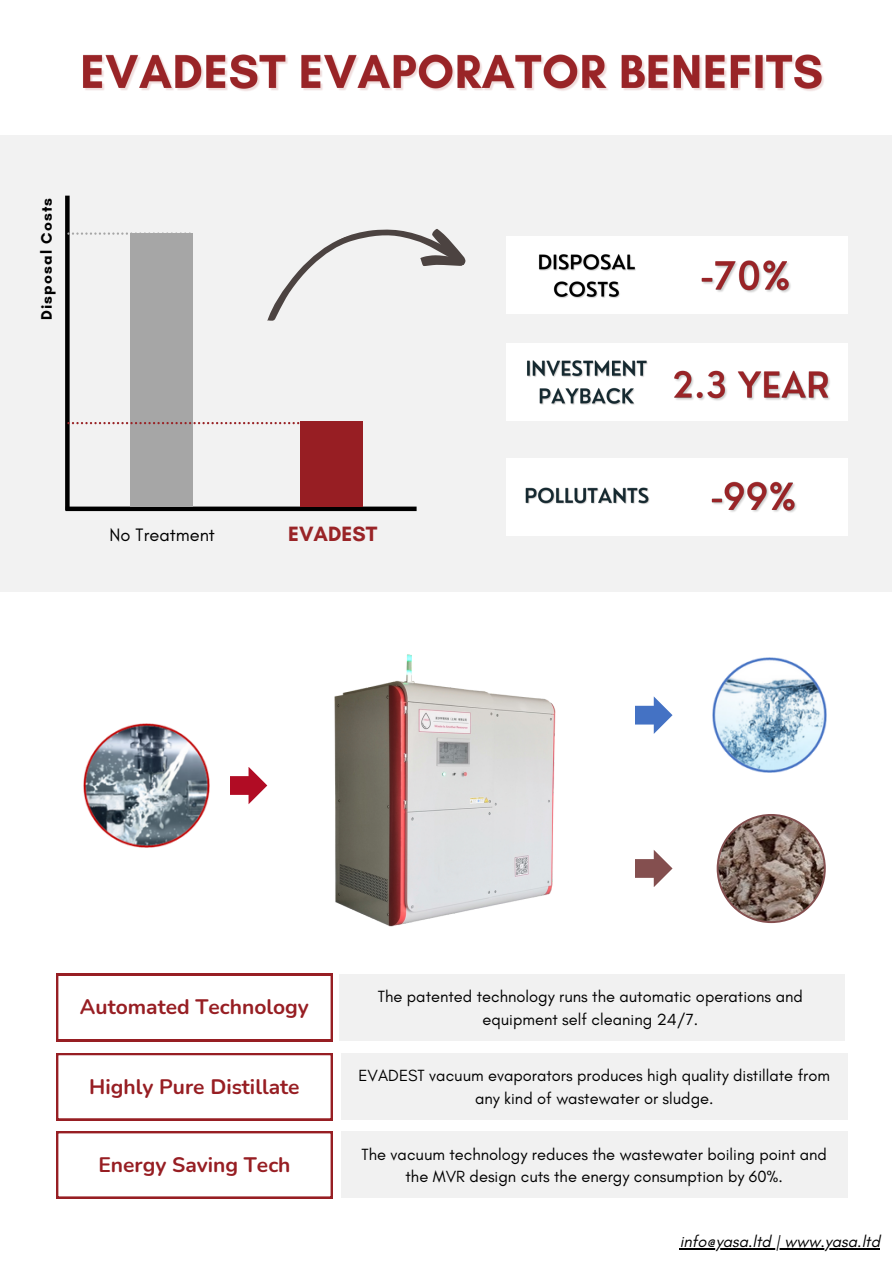
<style>
.page{position:relative;width:893px;height:1264px;background:#fff}
.page>*{position:absolute;margin:0;border:0;box-sizing:border-box;transform-origin:0 0}
.t1{font:700 21.15px "Glacial Indifference";color:#992427}
.t2{font:700 21px "Nunito";color:#971e23}
.t3{font:18.3px "Glacial Indifference";color:#000}
.t4{font:16.5px/22.5px "Glacial Indifference";color:#000;text-align:center}
.t5{font:italic 16.5px "Glacial Indifference";color:#000}
.t6{font:700 15.45px "Glacial Indifference";letter-spacing:.075em;color:#000}
</style>
<div class="page">
<div style="left:0;top:136px;width:891px;height:456px;background:#f2f2f2"></div>
<div style="left:65px;top:196px;width:5px;height:314px;background:#000"></div>
<div style="left:66px;top:506px;width:350px;height:5px;background:#000"></div>
<div style="left:130px;top:233px;width:63px;height:274px;background:#a6a6a6"></div>
<svg style="left:67px;top:422px;width:233px;height:2px"></svg>
<div style="left:300px;top:421px;width:63px;height:86px;background:#971e23"></div>
<svg style="left:267px;top:229px;width:199px;height:92px"></svg>
<div style="left:506px;top:236px;width:341px;height:78px;background:#fff"></div>
<div style="left:506px;top:343px;width:341px;height:78px;background:#fff"></div>
<svg style="left:67px;top:232px;width:124px;height:3px"></svg>
<div style="left:506px;top:458px;width:341px;height:77px;background:#fff"></div>
<img style="left:701px;top:260px;width:90px;height:33px">
<img style="left:539px;top:254px;width:97px;height:44px">
<img style="left:527px;top:360px;width:121px;height:45px">
<img style="left:674px;top:370px;width:156px;height:31px">
<img style="left:83px;top:54px;width:741px;height:37px">
<img style="left:525px;top:487px;width:125px;height:17px">
<img style="left:711px;top:481px;width:86px;height:32px">
<hr style="left:679px;top:1247px;width:201px;height:2px;background:#000">
<svg style="left:56px;top:973px;width:277px;height:68px"></svg>
<svg style="left:56px;top:1131px;width:277px;height:67px"></svg>
<svg style="left:56px;top:1053px;width:277px;height:67px"></svg>
<div style="left:339px;top:973px;width:505px;height:67px;background:#f1f1f1"></div>
<div style="left:341px;top:1053px;width:506px;height:66px;background:#f1f1f1"></div>
<div style="left:341px;top:1131px;width:506px;height:67px;background:#f1f1f1"></div>
<img style="left:334px;top:654px;width:222px;height:273px">
<img style="left:712px;top:658px;width:114px;height:114px">
<img style="left:83px;top:723px;width:126px;height:125px">
<svg style="left:230px;top:767px;width:37px;height:37px"></svg>
<svg style="left:635px;top:696px;width:37px;height:38px"></svg>
<svg style="left:716px;top:814px;width:109px;height:109px"></svg>
<svg style="left:635px;top:850px;width:37px;height:37px"></svg>
<p class="t6" style="left:37px;top:320px;width:124px;rotate:-90deg">Disposal Costs</p>
<p class="t3" style="left:110px;top:524px;width:107px">No Treatment</p>
<p class="t1" style="left:288px;top:521px;width:90px">EVADEST</p>
<p class="t2" style="left:80px;top:993px;width:230px">Automated Technology</p>
<p class="t2" style="left:89px;top:1072px;width:212px">Highly Pure Distillate</p>
<p class="t2" style="left:98px;top:1150px;width:194px">Energy Saving Tech</p>
<p class="t4" style="left:378px;top:985px;width:426px">The patented technology runs the automatic operations and equipment self cleaning 24/7.</p>
<p class="t4" style="left:358px;top:1064px;width:473px">EVADEST vacuum evaporators produces high quality distillate from any kind of wastewater or sludge.</p>
<p class="t4" style="left:361px;top:1142px;width:467px">The vacuum technology reduces the wastewater boiling point and the MVR design cuts the energy consumption by 60%.</p>
<p class="t5" style="left:679px;top:1231px;width:202px">info@yasa.ltd | www.yasa.ltd</p>
</div>
